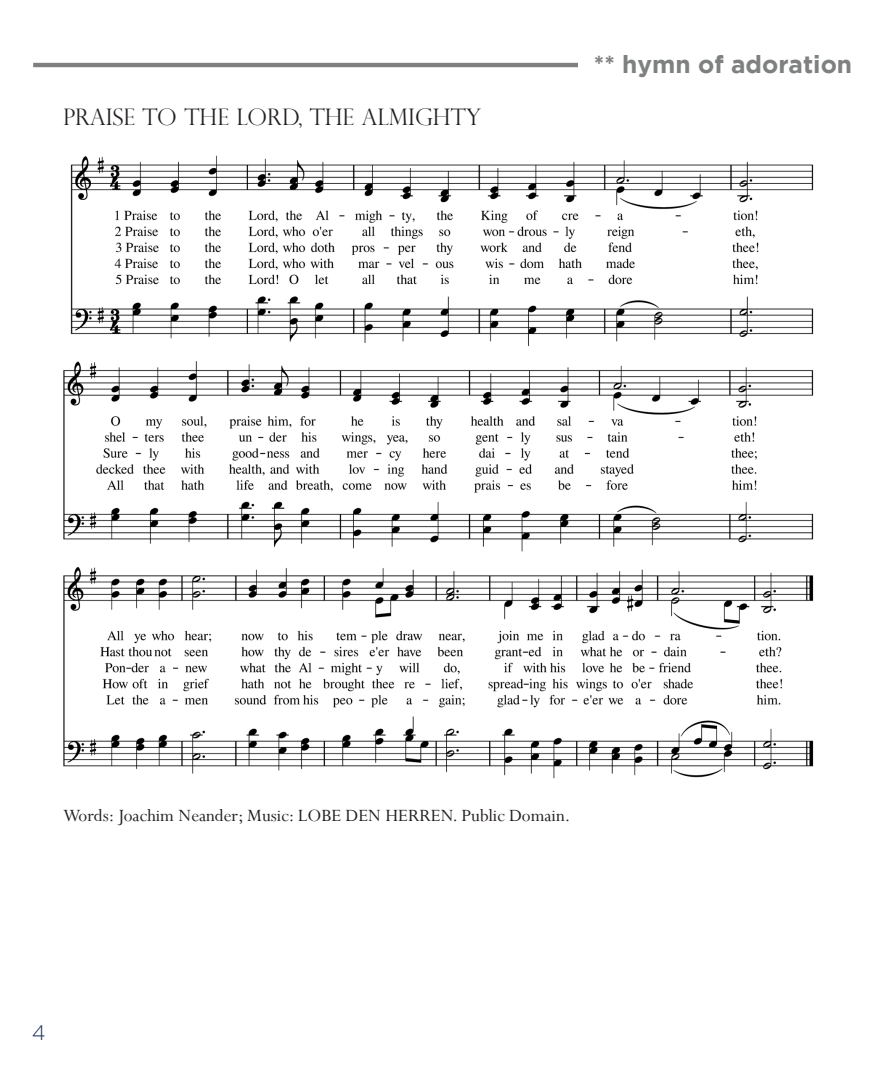
<style>
.page{position:relative;width:882px;height:1071px;background:#fff}
.page>*{position:absolute;margin:0;border:0;box-sizing:border-box;transform-origin:0 0}
.t1{font:700 24.5px "Gotham";color:#7f8080}
.t2{font:300 22.75px "Perpetua Titling";color:#231f20}
.t3{font:300 21px "Gotham";color:#1e345d}
.t4{font:19.25px "Perpetua";color:#231f20}
</style>
<div class="page">
<hr style="left:33px;top:63px;width:780px;height:4px;background:#7f7f7f">
<div style="left:578px;top:46px;width:274px;height:37px;background:#fff"></div>
<img style="left:63px;top:155px;width:751px;height:624px">
<p class="t2" style="left:63px;top:103px;width:420px">PRAISE TO THE LORD, THE ALMIGHTY</p>
<p class="t1" style="left:594px;top:51px;width:260px">** hymn of adoration</p>
<p class="t4" style="left:63px;top:803px;width:509px">Words: Joachim Neander; Music: LOBE DEN HERREN. Public Domain.</p>
<p class="t3" style="left:32px;top:1021px;width:15px">4</p>
</div>
